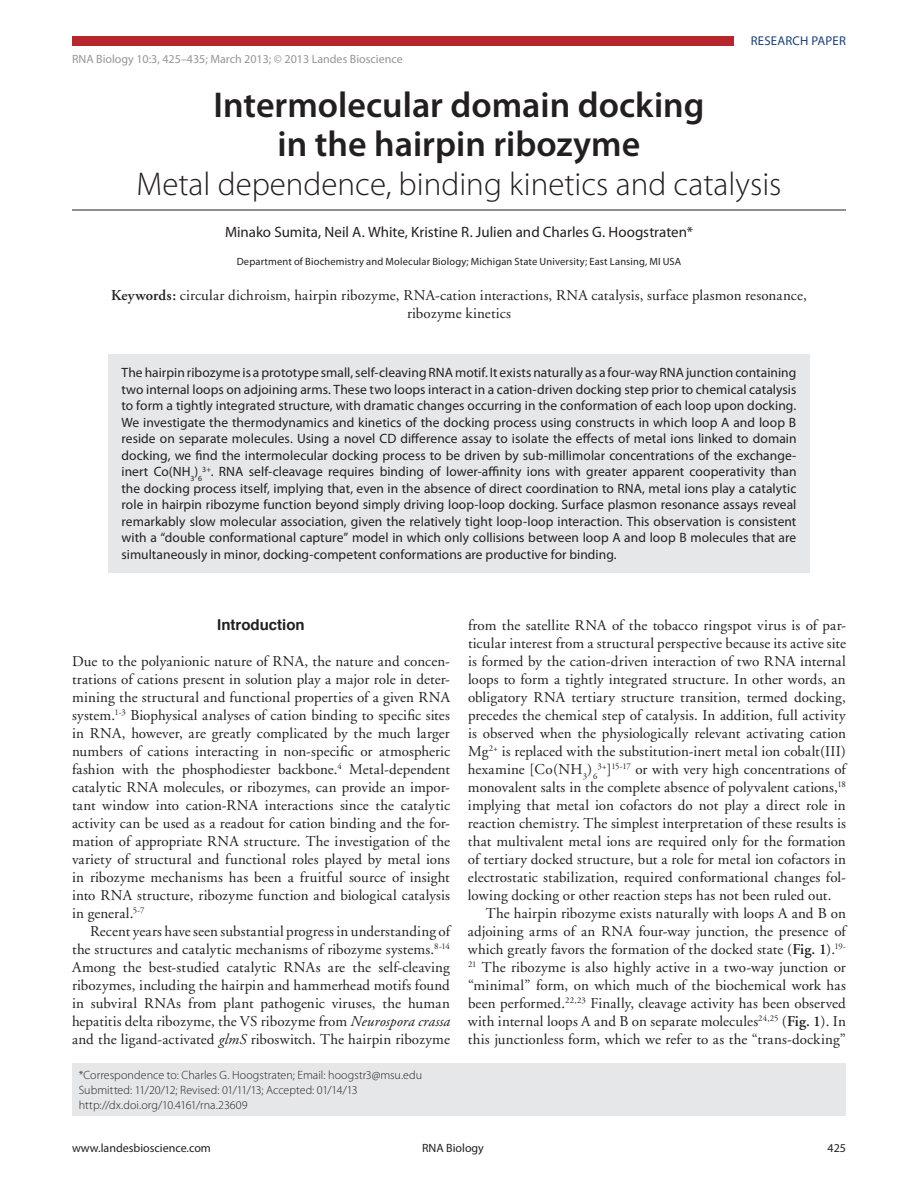
<style>
.page{position:relative;width:918px;height:1188px;background:#fff}
.page>*{position:absolute;margin:0;border:0;box-sizing:border-box;transform-origin:0 0}
.t1{font:600 36px/39px "Myriad Pro";color:#231f20;text-align:center}
.t2{font:300 33px "Myriad Pro";color:#231f20}
.t3{font:15px/18px "Adobe Garamond";letter-spacing:.01em;color:#231f20;text-align:justify}
.t4{font:15px "Myriad Pro";color:#231f20}
.t5{font:700 15px "Helvetica";color:#231f20}
.t6{font:13.5px/16.5px "Myriad Pro";letter-spacing:.005em;color:#231f20;text-align:justify}
.t7{font:12.75px "Myriad Pro";letter-spacing:.02em;color:#193f7c}
.t8{font:300 12px/15px "Myriad Pro";letter-spacing:.005em;color:#231f20}
.t9{font:12px "Myriad Pro";color:#939598}
.t10{font:12px "Myriad Pro";color:#231f20}
.t11{font:10.5px "Myriad Pro";letter-spacing:.015em;color:#231f20}
.s1{font-weight:600}
.s2{font-style:italic}
</style>
<div class="page">
<div style="left:72px;top:36px;width:662px;height:10px;background:#b7262b"></div>
<div style="left:72px;top:1063px;width:774px;height:53px;background:#e6e7e9"></div>
<div style="left:108px;top:354px;width:702px;height:218px;background:#e6e7e9"></div>
<hr style="left:72px;top:210px;width:774px;height:1px;background:#231f20">
<p class="t9" style="left:72px;top:52px;width:332px">RNA Biology 10:3, 425–435; March 2013; © 2013 Landes Bioscience</p>
<p class="t7" style="left:751px;top:33px;width:94px">research paper</p>
<h1 class="t1" style="left:214px;top:85px;width:492px">Intermolecular domain docking in the hairpin ribozyme</h1>
<h2 class="t2" style="left:136px;top:164px;width:647px">Metal dependence, binding kinetics and catalysis</h2>
<p class="t4" style="left:225px;top:223px;width:469px">Minako Sumita, Neil A. White, Kristine R. Julien and Charles G. Hoogstraten*</p>
<p class="t11" style="left:237px;top:256px;width:446px">Department of Biochemistry and Molecular Biology; Michigan State University; East Lansing, MI USA</p>
<p class="t3" style="left:111px;top:286px;width:697px;text-align:center"><span class="s1">Keywords:</span> circular dichroism, hairpin ribozyme, RNA-cation interactions, RNA catalysis, surface plasmon resonance, ribozyme kinetics</p>
<p class="t6" style="left:122px;top:364px;width:677px">The hairpin ribozyme is a prototype small, self-cleaving RNA motif. It exists naturally as a four-way RNA junction containing two internal loops on adjoining arms. These two loops interact in a cation-driven docking step prior to chemical catalysis to form a tightly integrated structure, with dramatic changes occurring in the conformation of each loop upon docking.<br>We investigate the thermodynamics and kinetics of the docking process using constructs in which loop A and loop B reside on separate molecules. Using a novel CD difference assay to isolate the effects of metal ions linked to domain docking, we find the intermolecular docking process to be driven by sub-millimolar concentrations of the exchange&shy;inert Co(NH <sub>3</sub>)<sub>6</sub><sup>3+</sup>. RNA self-cleavage requires binding of lower-affinity ions with greater apparent cooperativity than the docking process itself, implying that, even in the absence of direct coordination to RNA, metal ions play a catalytic role in hairpin ribozyme function beyond simply driving loop-loop docking. Surface plasmon resonance assays reveal remarkably slow molecular association, given the relatively tight loop-loop interaction. This observation is consistent with a “double conformational capture” model in which only collisions between loop A and loop B molecules that are simultaneously in minor, docking-competent conformations are productive for binding.</p>
<p class="t5" style="left:217px;top:614px;width:89px">Introduction</p>
<p class="t3" style="left:72px;top:653px;width:379px">Due to the polyanionic nature of RNA, the nature and concen&shy;trations of cations present in solution play a major role in deter&shy;mining the structural and functional properties of a given RNA system.<sup>1-3</sup> Biophysical analyses of cation binding to specific sites in RNA, however, are greatly complicated by the much larger numbers of cations interacting in non-specific or atmospheric fashion with the phosphodiester backbone.<sup>4</sup> Metal-dependent catalytic RNA molecules, or ribozymes, can provide an impor&shy;tant window into cation-RNA interactions since the catalytic activity can be used as a readout for cation binding and the for&shy;mation of appropriate RNA structure. The investigation of the variety of structural and functional roles played by metal ions in ribozyme mechanisms has been a fruitful source of insight into RNA structure, ribozyme function and biological catalysis in general.<sup>5-7</sup></p>
<p class="t3" style="left:72px;top:923px;width:380px;text-indent:18px">Recent years have seen substantial progress in understanding of the structures and catalytic mechanisms of ribozyme systems.<sup>8-14<br></sup>Among the best-studied catalytic RNAs are the self-cleaving ribozymes, including the hairpin and hammerhead motifs found in subviral RNAs from plant pathogenic viruses, the human hepatitis delta ribozyme, the VS ribozyme from <span class="s2">Neurospora crassa </span>and the ligand-activated <span class="s2">glmS</span> riboswitch. The hairpin ribozyme</p>
<p class="t8" style="left:79px;top:1068px;width:345px">*Correspondence to: Charles G. Hoogstraten; Email: hoogstr3@msu.edu<br>Submitted: 11/20/12; Revised: 01/11/13; Accepted: 01/14/13 http://dx.doi.org/10.4161/rna.23609</p>
<p class="t3" style="left:468px;top:617px;width:379px">from the satellite RNA of the tobacco ringspot virus is of par-</p>
<p class="t3" style="left:468px;top:635px;width:379px">ticular interest from a structural perspective because its active site</p>
<p class="t3" style="left:468px;top:653px;width:379px">is formed by the cation-driven interaction of two RNA internal</p>
<p class="t3" style="left:468px;top:671px;width:379px">loops to form a tightly integrated structure. In other words, an</p>
<p class="t3" style="left:468px;top:689px;width:379px">obligatory RNA tertiary structure transition, termed docking,</p>
<p class="t3" style="left:468px;top:707px;width:379px">precedes the chemical step of catalysis. In addition, full activity</p>
<p class="t3" style="left:468px;top:725px;width:379px">is observed when the physiologically relevant activating cation</p>
<p class="t3" style="left:468px;top:743px;width:379px">Mg<sup>2+</sup> is replaced with the substitution-inert metal ion cobalt(III)</p>
<p class="t3" style="left:468px;top:761px;width:379px">hexamine [Co(NH<sub>3</sub>)<sub>6</sub><sup>3+</sup>]<sup>15-17</sup> or with very high concentrations of</p>
<p class="t3" style="left:468px;top:779px;width:379px">monovalent salts in the complete absence of polyvalent cations,<sup>18</sup></p>
<p class="t3" style="left:468px;top:797px;width:379px">implying that metal ion cofactors do not play a direct role in</p>
<p class="t3" style="left:468px;top:815px;width:379px">reaction chemistry. The simplest interpretation of these results is</p>
<p class="t3" style="left:468px;top:833px;width:379px">that multivalent metal ions are required only for the formation</p>
<p class="t3" style="left:468px;top:851px;width:379px">of tertiary docked structure, but a role for metal ion cofactors in</p>
<p class="t3" style="left:468px;top:869px;width:379px">electrostatic stabilization, required conformational changes fol-</p>
<p class="t3" style="left:468px;top:887px;width:365px">lowing docking or other reaction steps has not been ruled out.</p>
<p class="t3" style="left:486px;top:905px;width:361px">The hairpin ribozyme exists naturally with loops A and B on</p>
<p class="t3" style="left:468px;top:923px;width:379px">adjoining arms of an RNA four-way junction, the presence of</p>
<p class="t3" style="left:468px;top:941px;width:379px">which greatly favors the formation of the docked state (<span class="s1">Fig. 1</span>).<sup>19-</sup></p>
<p class="t3" style="left:468px;top:959px;width:379px"><sup>21</sup> The ribozyme is also highly active in a two-way junction or</p>
<p class="t3" style="left:468px;top:977px;width:379px">“minimal” form, on which much of the biochemical work has</p>
<p class="t3" style="left:468px;top:995px;width:379px">been performed.<sup>22,23</sup> Finally, cleavage activity has been observed</p>
<p class="t3" style="left:468px;top:1013px;width:379px">with internal loops A and B on separate molecules<sup>24,25</sup> (<span class="s1">Fig. 1</span>). In</p>
<p class="t3" style="left:468px;top:1031px;width:379px">this junctionless form, which we refer to as the “trans-docking”</p>
<p class="t10" style="left:72px;top:1141px;width:140px">www.landesbioscience.com</p>
<p class="t10" style="left:422px;top:1141px;width:63px">RNA Biology</p>
<p class="t10" style="left:828px;top:1141px;width:20px">425</p>
</div>
